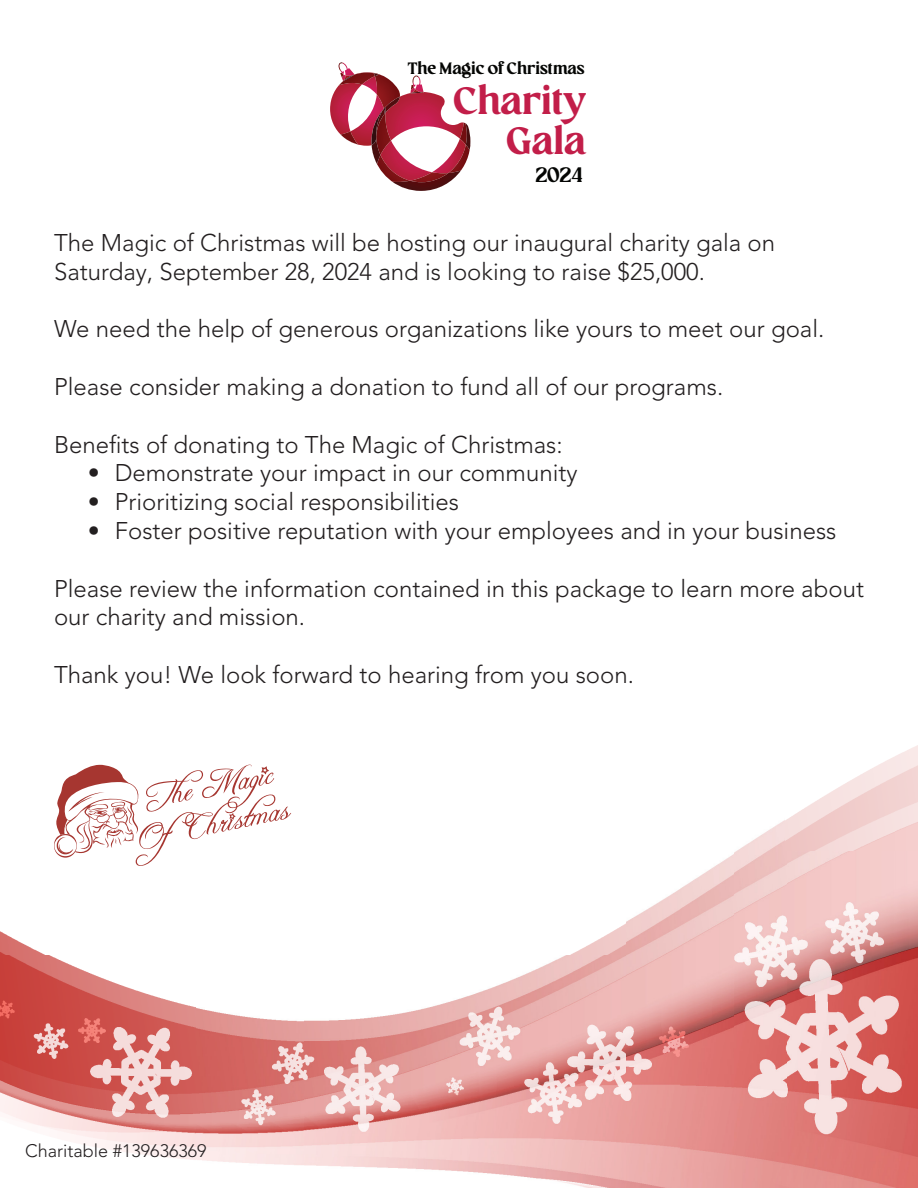
<style>
.page{position:relative;width:918px;height:1188px;background:#fff}
.page>*{position:absolute;margin:0;border:0;box-sizing:border-box;transform-origin:0 0}
.t1{font:41.85px/40px "Richey";color:#c21e49;text-align:right}
.t2{font:300 24px/28.8px "Avenir LT Pro";color:#231f20}
.t3{font:23.1px "Richey";color:#040503}
.t4{font:18.15px "Richey";color:#040503}
.t5{font:300 18px "Avenir LT Pro";color:#231f20}
</style>
<div class="page">
<img style="left:787px;top:850px;width:131px;height:338px">
<img style="left:679px;top:820px;width:108px;height:368px">
<img style="left:626px;top:889px;width:53px;height:299px">
<img style="left:304px;top:954px;width:322px;height:234px">
<img style="left:196px;top:1008px;width:108px;height:157px">
<img style="left:0;top:954px;width:196px;height:206px">
<img style="left:572px;top:923px;width:54px;height:31px">
<img style="left:0;top:931px;width:43px;height:23px">
<img style="left:894px;top:745px;width:24px;height:105px">
<img style="left:786px;top:757px;width:108px;height:93px">
<svg style="left:330px;top:62px;width:140px;height:129px"></svg>
<svg style="left:54px;top:765px;width:237px;height:101px"></svg>
<p class="t4" style="left:408px;top:59px;width:178px">The Magic of Christmas</p>
<p class="t1" style="left:454px;top:82px;width:134px">Charity<br>Gala</p>
<p class="t3" style="left:535px;top:164px;width:48px">2024</p>
<p class="t2" style="left:54px;top:228px;width:723px">The Magic of Christmas will be hosting our inaugural charity gala on<br>Saturday, September 28, 2024 and is looking to raise $25,000.</p>
<p class="t2" style="left:54px;top:315px;width:772px">We need the help of generous organizations like yours to meet our goal.</p>
<p class="t2" style="left:54px;top:372px;width:671px">Please consider making a donation to fund all of our programs.</p>
<p class="t2" style="left:54px;top:430px;width:510px">Benefits of donating to The Magic of Christmas:</p>
<p class="t2" style="left:88px;top:459px;width:491px">• Demonstrate your impact in our community</p>
<p class="t2" style="left:88px;top:488px;width:373px">• Prioritizing social responsibilities</p>
<p class="t2" style="left:88px;top:516px;width:750px">• Foster positive reputation with your employees and in your business</p>
<p class="t2" style="left:54px;top:574px;width:812px">Please review the information contained in this package to learn more about our charity and mission.</p>
<p class="t2" style="left:54px;top:660px;width:582px">Thank you! We look forward to hearing from you soon.</p>
<p class="t5" style="left:25px;top:1140px;width:183px">Charitable #139636369</p>
</div>
